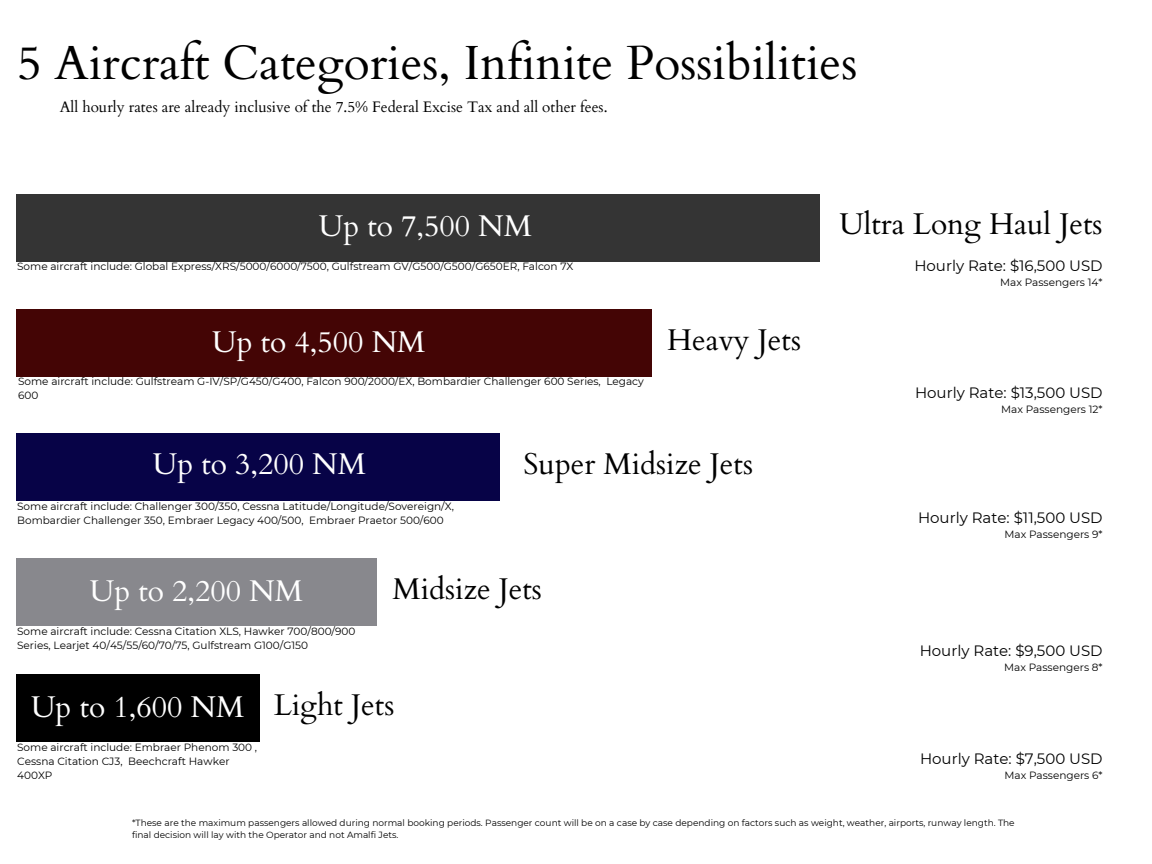
<style>
.page{position:relative;width:1152px;height:864px;background:#fff}
.page>*{position:absolute;margin:0;border:0;box-sizing:border-box;transform-origin:0 0}
.t1{font:48px "Cardo";color:#000}
.t2{font:30px "Cardo";color:#000}
.t3{font:30px "Cardo";color:#fff}
.t4{font:15.15px "Cardo";color:#000}
.t5{font:15px "Montserrat";color:#000}
.t6{font:10.5px/14px "Montserrat";color:#000}
.t7{font:9px/12px "Montserrat";color:#000}
</style>
<div class="page">
<div style="left:16px;top:674px;width:243px;height:68px;background:#000"></div>
<div style="left:16px;top:558px;width:361px;height:68px;background:#88888d"></div>
<div style="left:16px;top:434px;width:484px;height:67px;background:#070347"></div>
<div style="left:16px;top:309px;width:636px;height:68px;background:#440505"></div>
<div style="left:16px;top:194px;width:804px;height:67px;background:#343434"></div>
<p class="t1" style="left:17px;top:32px;width:842px">5 Aircraft Categories, Infinite Possibilities</p>
<p class="t4" style="left:60px;top:97px;width:549px">All hourly rates are already inclusive of the 7.5% Federal Excise Tax and all other fees.</p>
<p class="t3" style="left:319px;top:207px;width:215px">Up to 7,500 NM</p>
<p class="t2" style="left:839px;top:205px;width:265px">Ultra Long Haul Jets</p>
<p class="t6" style="left:17px;top:260px;width:558px">Some aircraft include: Global Express/XRS/5000/6000/7500, Gulfstream GV/G500/G500/G650ER, Falcon 7X</p>
<p class="t3" style="left:212px;top:322px;width:215px">Up to 4,500 NM</p>
<p class="t6" style="left:18px;top:374px;width:627px">Some aircraft include: Gulfstream G-IV/SP/G450/G400, Falcon 900/2000/EX, Bombardier Challenger 600 Series, Legacy<br>600</p>
<p class="t2" style="left:667px;top:320px;width:135px">Heavy Jets</p>
<p class="t3" style="left:153px;top:445px;width:215px">Up to 3,200 NM</p>
<p class="t6" style="left:17px;top:499px;width:438px">Some aircraft include: Challenger 300/350, Cessna Latitude/Longitude/Sovereign/X,<br>Bombardier Challenger 350, Embraer Legacy 400/500, Embraer Praetor 500/600</p>
<p class="t2" style="left:524px;top:445px;width:231px">Super Midsize Jets</p>
<p class="t3" style="left:90px;top:571px;width:215px">Up to 2,200 NM</p>
<p class="t6" style="left:17px;top:625px;width:340px">Some aircraft include: Cessna Citation XLS, Hawker 700/800/900<br>Series, Learjet 40/45/55/60/70/75, Gulfstream G100/G150</p>
<p class="t2" style="left:393px;top:569px;width:151px">Midsize Jets</p>
<p class="t3" style="left:31px;top:687px;width:215px">Up to 1,600 NM</p>
<p class="t6" style="left:17px;top:740px;width:241px">Some aircraft include: Embraer Phenom 300 ,<br>Cessna Citation CJ3, Beechcraft Hawker<br>400XP</p>
<p class="t2" style="left:274px;top:686px;width:122px">Light Jets</p>
<p class="t5" style="left:914px;top:257px;width:190px">Hourly Rate: $16,500 USD</p>
<p class="t6" style="left:1000px;top:275px;width:104px">Max Passengers 14*</p>
<p class="t5" style="left:915px;top:384px;width:189px">Hourly Rate: $13,500 USD</p>
<p class="t6" style="left:1001px;top:402px;width:103px">Max Passengers 12*</p>
<p class="t5" style="left:918px;top:509px;width:186px">Hourly Rate: $11,500 USD</p>
<p class="t6" style="left:1005px;top:527px;width:100px">Max Passengers 9*</p>
<p class="t5" style="left:920px;top:642px;width:184px">Hourly Rate: $9,500 USD</p>
<p class="t6" style="left:1004px;top:660px;width:100px">Max Passengers 8*</p>
<p class="t5" style="left:920px;top:749px;width:184px">Hourly Rate: $7,500 USD</p>
<p class="t6" style="left:1005px;top:768px;width:100px">Max Passengers 6*</p>
<p class="t7" style="left:132px;top:816px;width:884px">*These are the maximum passengers allowed during normal booking periods. Passenger count will be on a case by case depending on factors such as weight, weather, airports, runway length. The final decision will lay with the Operator and not Amalfi Jets.</p>
</div>
